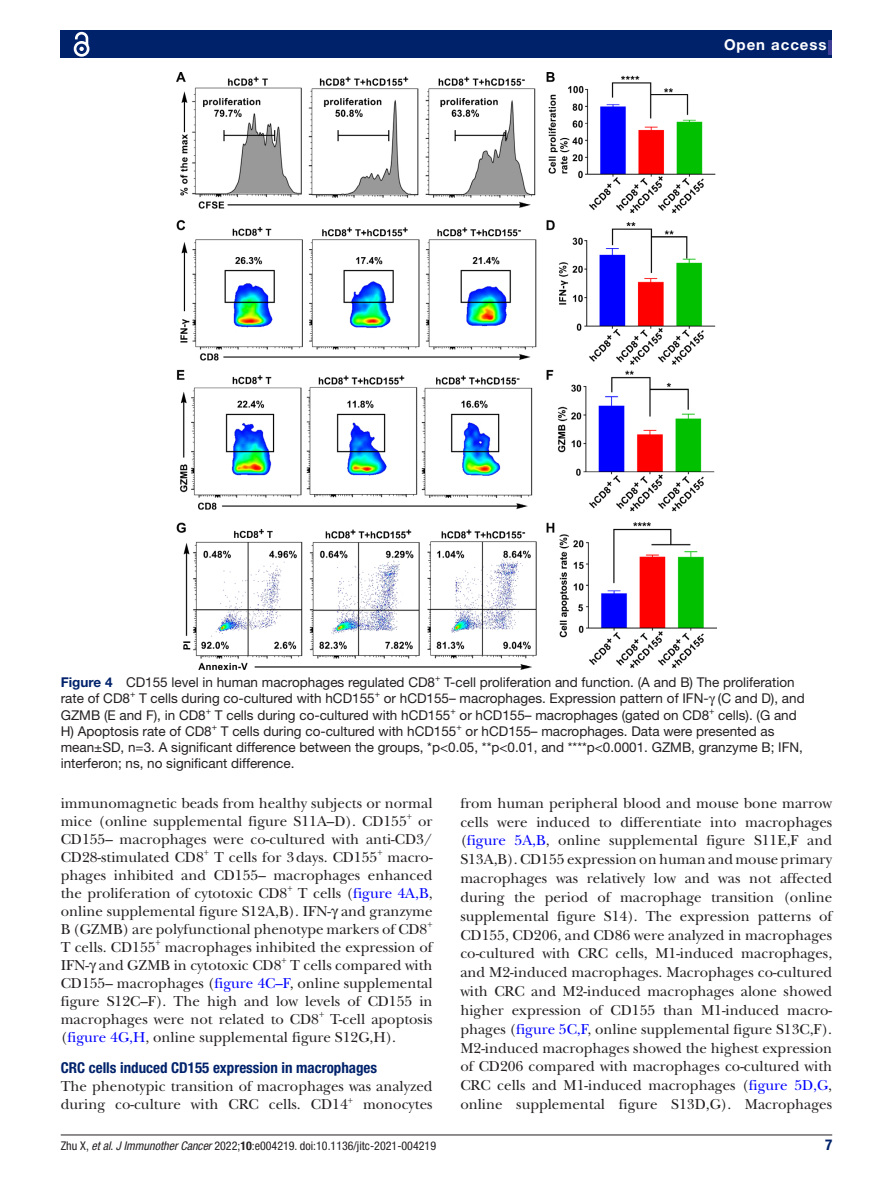
<style>
.page{position:relative;width:893px;height:1191px;background:#fff}
.page>*{position:absolute;margin:0;border:0;box-sizing:border-box;transform-origin:0 0}
.t1{font:15px/18.8px "New Baskerville";color:#231f20;text-align:justify}
.t2{font:700 condensed 15px "Helvetica Neue LT Std";color:#00226b}
.t3{font:700 15px "Helvetica Neue LT Std";letter-spacing:.065em;color:#fff}
.t4{font:13.5px/16.2px "Helvetica Neue LT Std";color:#231f20}
.t5{font:condensed 12px "Helvetica Neue LT Std";color:#231f20}
.t6{font:9.9px "New Baskerville";color:#231f20}
.s1{font-weight:700;color:#00226b}
.s2{color:#00f}
.s3{font-style:italic}
.s4{font-weight:700}
</style>
<div class="page">
<hr style="left:61px;top:1134px;width:771px;height:1px;background:#231f20">
<div style="left:61px;top:31px;width:771px;height:27px;background:#00226b"></div>
<hr style="left:828px;top:40px;width:4px;height:15px;background:#414099">
<svg style="left:73px;top:31px;width:17px;height:26px"></svg>
<img style="left:176px;top:73px;width:540px;height:596px">
<p class="t3" style="left:724px;top:35px;width:104px">Open access</p>
<p class="t4" style="left:61px;top:674px;width:745px"><span class="s1">Figure 4</span> CD155 level in human macrophages regulated CD8<sup>+</sup> T-cell proliferation and function. (A and B) The proliferation rate of CD8<sup>+</sup> T cells during co-cultured with hCD155<sup>+</sup> or hCD155– macrophages. Expression pattern of IFN- (C and D), and GZMB (E and F), in CD8<sup>+</sup> T cells during co-cultured with hCD155<sup>+</sup> or hCD155– macrophages (gated on CD8<sup>+</sup> cells). (G and H) Apoptosis rate of CD8<sup>+</sup> T cells during co-cultured with hCD155<sup>+</sup> or hCD155– macrophages. Data were presented as mean±SD, n=3. A significant difference between the groups, *p&lt;0.05, **p&lt;0.01, and ****p&lt;0.0001. GZMB, granzyme B; IFN, interferon; ns, no significant difference.</p>
<p class="t1" style="left:61px;top:794px;width:373px;line-height:18px">immunomagnetic beads from healthy subjects or normal mice (online supplemental figure S11A–D). CD155</p>
<p class="t6" style="left:407px;top:810px;width:7px">+</p>
<p class="t1" style="left:61px;top:812px;width:373px;line-height:18px;text-indent:357px">or CD155– macrophages were co-cultured with anti-CD3/ CD28-stimulated CD8</p>
<p class="t6" style="left:204px;top:846px;width:7px">+</p>
<p class="t1" style="left:214px;top:847px;width:165px">T cells for 3days. CD155</p>
<p class="t6" style="left:377px;top:846px;width:7px">+</p>
<p class="t1" style="left:61px;top:848px;width:373px;line-height:18px;text-indent:327px">macro&shy;phages inhibited and CD155– macrophages enhanced the proliferation of cytotoxic CD8</p>
<p class="t6" style="left:287px;top:882px;width:7px">+</p>
<p class="t1" style="left:61px;top:884px;width:373px;line-height:18px;text-indent:237px">T cells (<span class="s2">figure 4A,B</span>, online supplemental figure S12A,B). IFN- and granzyme B (GZMB) are polyfunctional phenotype markers of CD8</p>
<p class="t6" style="left:427px;top:918px;width:7px">+</p>
<p class="t1" style="left:61px;top:937px;width:96px">T cells. CD155</p>
<p class="t6" style="left:156px;top:936px;width:7px">+</p>
<p class="t1" style="left:61px;top:938px;width:373px;line-height:18px;text-indent:104px">macrophages inhibited the expression of<br>IFN- and GZMB in cytotoxic CD8</p>
<p class="t6" style="left:281px;top:954px;width:7px">+</p>
<p class="t1" style="left:61px;top:956px;width:373px;line-height:18px;text-indent:229px">T cells compared with CD155– macrophages (<span class="s2">figure 4C–F</span>, online supplemental figure S12C–F). The high and low levels of CD155 in macrophages were not related to CD8</p>
<p class="t6" style="left:319px;top:1008px;width:7px">+</p>
<p class="t1" style="left:61px;top:1010px;width:373px;line-height:18px;text-indent:269px">T-cell apoptosis (<span class="s2">figure 4G,H</span>, online supplemental figure S12G,H).</p>
<p class="t2" style="left:61px;top:1059px;width:318px">CRC cells induced CD155 expression in macrophages</p>
<p class="t1" style="left:61px;top:1077px;width:373px;line-height:18px">The phenotypic transition of macrophages was analyzed during co-culture with CRC cells. CD14</p>
<p class="t6" style="left:348px;top:1093px;width:7px">+</p>
<p class="t1" style="left:363px;top:1095px;width:71px">monocytes</p>
<p class="t1" style="left:460px;top:793px;width:373px">from human peripheral blood and mouse bone marrow cells were induced to differentiate into macrophages (<span class="s2">figure 5A,B</span>, online supplemental figure S11E,F and S13A,B). CD155 expression on human and mouse primary macrophages was relatively low and was not affected during the period of macrophage transition (online supplemental figure S14). The expression patterns of CD155, CD206, and CD86 were analyzed in macrophages co-cultured with CRC cells, M1-induced macrophages, and M2-induced macrophages. Macrophages co-cultured with CRC and M2-induced macrophages alone showed higher expression of CD155 than M1-induced macro&shy;phages (<span class="s2">figure 5C,F</span>, online supplemental figure S13C,F).<br>M2-induced macrophages showed the highest expression of CD206 compared with macrophages co-cultured with CRC cells and M1-induced macrophages (<span class="s2">figure 5D,G</span>, online supplemental figure S13D,G). Macrophages</p>
<p class="t5" style="left:61px;top:1138px;width:377px">Zhu X, <span class="s3">et al</span>. <span class="s3">J Immunother Cancer</span> 2022;<span class="s4">10</span>:e004219. doi:10.1136/jitc-2021-004219</p>
<p class="t2" style="left:825px;top:1135px;width:9px">7</p>
</div>
